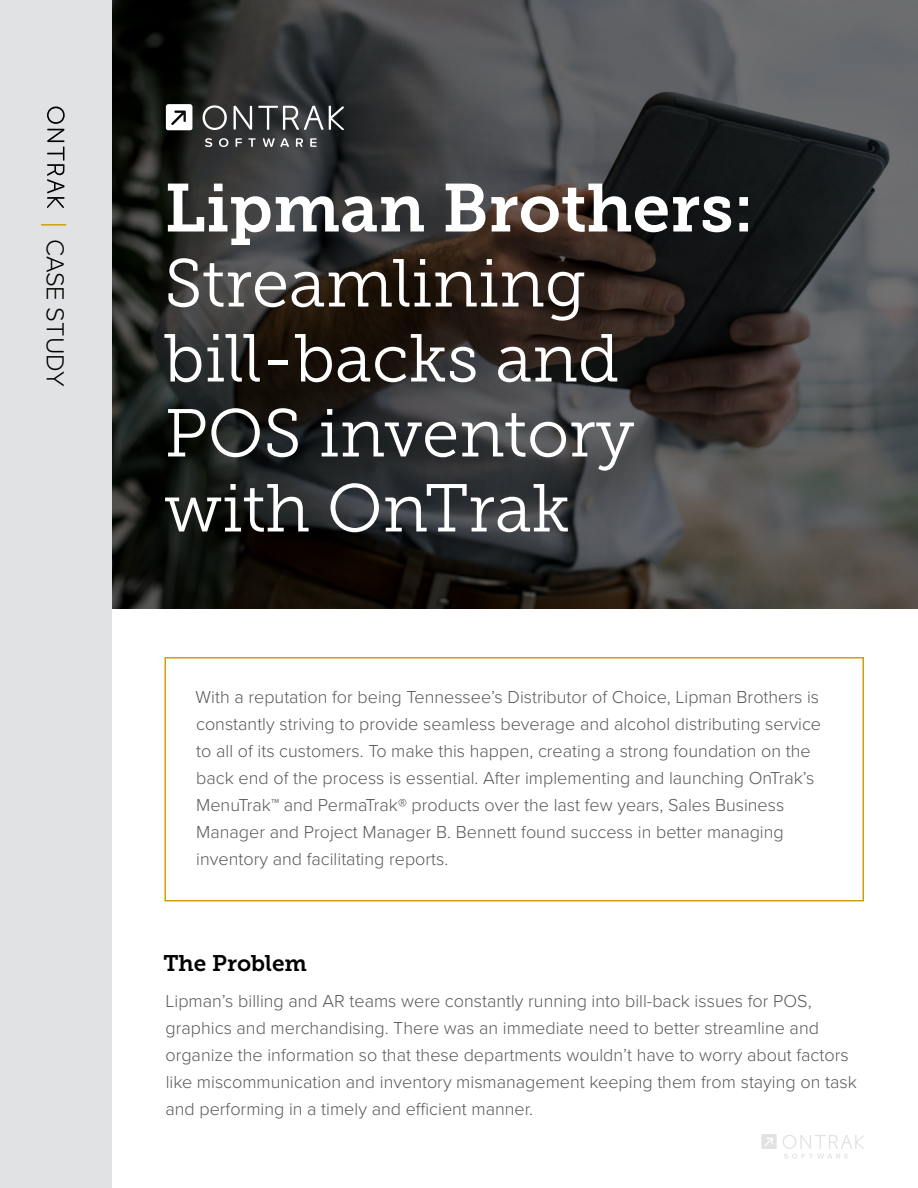
<style>
.page{position:relative;width:918px;height:1188px;background:#fff}
.page>*{position:absolute;margin:0;border:0;box-sizing:border-box;transform-origin:0 0}
.t1{font:67.5px/75px "Museo Slab 300";color:#fff}
.t2{font:67.5px "Museo Slab 700";color:#fff}
.t3{font:300 25.5px "Proxima Nova";color:#000}
.t4{font:22.5px "Museo Slab 700";color:#000}
.t5{font:300 18px/27px "Proxima Nova";color:#58595b}
</style>
<div class="page">
<svg style="left:761px;top:1134px;width:16px;height:15px"></svg>
<svg style="left:783px;top:1135px;width:81px;height:24px"></svg>
<svg style="left:112px;top:0;width:806px;height:609px;background:#353534"></svg>
<div style="left:164px;top:657px;width:700px;height:245px;border:2px solid #d09e11"></div>
<div style="left:0;top:0;width:112px;height:1188px;background:#e1e2e3"></div>
<svg style="left:47px;top:106px;width:18px;height:102px"></svg>
<hr style="left:41px;top:224px;width:25px;height:2px;background:#d09e11">
<hr style="left:329px;top:106px;width:2px;height:24px;background:#fff">
<svg style="left:205px;top:138px;width:7px;height:9px"></svg>
<svg style="left:219px;top:138px;width:9px;height:9px"></svg>
<svg style="left:236px;top:138px;width:6px;height:9px"></svg>
<svg style="left:248px;top:138px;width:8px;height:9px"></svg>
<svg style="left:263px;top:138px;width:26px;height:9px"></svg>
<svg style="left:296px;top:138px;width:7px;height:9px"></svg>
<svg style="left:310px;top:138px;width:7px;height:9px"></svg>
<svg style="left:258px;top:106px;width:66px;height:24px"></svg>
<svg style="left:203px;top:105px;width:24px;height:25px"></svg>
<svg style="left:234px;top:106px;width:18px;height:24px"></svg>
<svg style="left:166px;top:104px;width:26px;height:26px"></svg>
<svg style="left:330px;top:106px;width:15px;height:24px"></svg>
<h2 class="t3" style="left:74px;top:238px;width:149px;rotate:90deg">CASE STUDY</h2>
<h1 class="t2" style="left:164px;top:170px;width:591px">Lipman Brothers:</h1>
<h1 class="t1" style="left:164px;top:246px;width:472px">Streamlining bill-backs and<br>POS inventory with OnTrak</h1>
<p class="t5" style="left:196px;top:682px;width:627px">With a reputation for being Tennessee’s Distributor of Choice, Lipman Brothers is constantly striving to provide seamless beverage and alcohol distributing service to all of its customers. To make this happen, creating a strong foundation on the back end of the process is essential. After implementing and launching OnTrak’s MenuTrak™ and PermaTrak® products over the last few years, Sales Business Manager and Project Manager B. Bennett found success in better managing inventory and facilitating reports.</p>
<p class="t4" style="left:163px;top:950px;width:145px">The Problem</p>
<p class="t5" style="left:165px;top:986px;width:693px">Lipman’s billing and AR teams were constantly running into bill-back issues for POS, graphics and merchandising. There was an immediate need to better streamline and organize the information so that these departments wouldn’t have to worry about factors like miscommunication and inventory mismanagement keeping them from staying on task and performing in a timely and efficient manner.</p>
</div>
